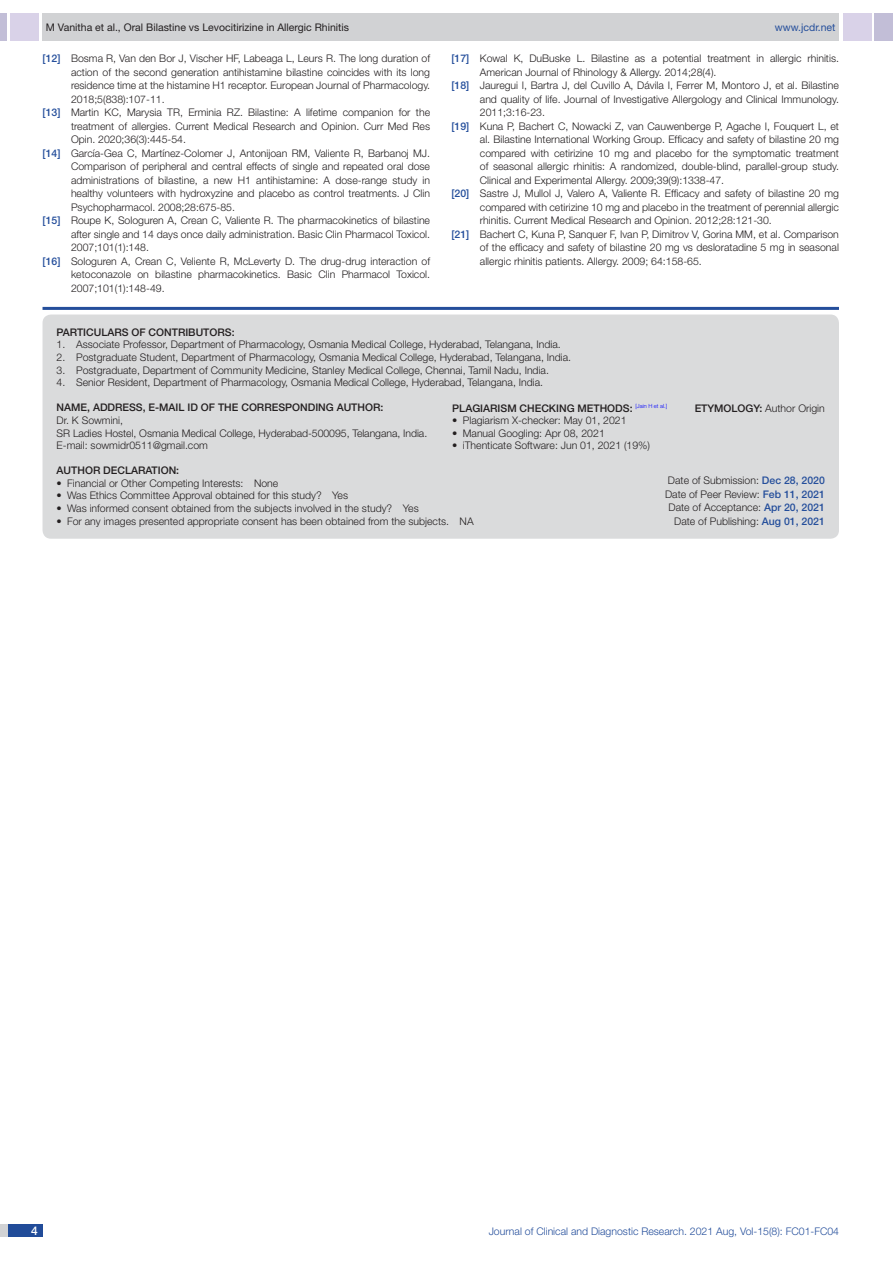
<style>
.page{position:relative;width:893px;height:1263px;background:#fff}
.page>*{position:absolute;margin:0;border:0;box-sizing:border-box;transform-origin:0 0}
.t1{font:500 12px "Helvetica Neue";color:#fff}
.Partic_Contri_Txt{font:300 10.5px "Helvetica Neue";color:#231f20}
.Partic_Contri_Head{font:500 10.5px "Helvetica Neue";color:#231f20}
.tb_txt{font:300 10.5px "Helvetica Neue";color:#231f20}
.t2{font:300 10.5px "Helvetica Neue";color:#244e9b}
.t3{font:10.5px "Helvetica Neue";color:#231f20}
.Partic_Contri_Head-2{font:300 10.5px "Helvetica Neue";color:#231f20}
.t4{font:10.5px "Helvetica Neue";color:#244e9b}
.s1{font-weight:500;color:#244e9b}
.s2{font-weight:500}
</style>
<div class="page">
<div style="left:0;top:13px;width:7px;height:28px;background:#c2bed7"></div>
<div style="left:10px;top:13px;width:29px;height:28px;background:#d9d2e8"></div>
<div style="left:43px;top:13px;width:796px;height:28px;background:#d1d2d4"></div>
<div style="left:875px;top:13px;width:18px;height:28px;background:#c2bed7"></div>
<div style="left:843px;top:13px;width:29px;height:28px;background:#d9d2e8"></div>
<div style="left:0;top:1224px;width:43px;height:13px;background:#d1d2d4"></div>
<div style="left:8px;top:1224px;width:35px;height:13px;background:#214c99"></div>
<hr style="left:43px;top:307px;width:796px;height:3px;background:#244e9b">
<div style="left:43px;top:314px;width:796px;height:225px;background:#dadbdc;border-radius:9px"></div>
<p class="t3" style="left:46px;top:21px;width:305px">M Vanitha et al., Oral Bilastine vs Levocitirizine in Allergic Rhinitis</p>
<p class="t4" style="left:775px;top:21px;width:62px">www.jcdr.net</p>
<p class="Partic_Contri_Txt" style="left:43px;top:52px;width:389px"><span class="s1">[12]</span> Bosma R, Van den Bor J, Vischer HF, Labeaga L, Leurs R. The long duration of</p>
<p class="Partic_Contri_Txt" style="left:71px;top:66px;width:361px">action of the second generation antihistamine bilastine coincides with its long</p>
<p class="Partic_Contri_Txt" style="left:71px;top:79px;width:361px">residence time at the histamine H1 receptor. European Journal of Pharmacology.</p>
<p class="Partic_Contri_Txt" style="left:71px;top:93px;width:95px">2018;5(838):107-11.</p>
<p class="Partic_Contri_Txt" style="left:43px;top:106px;width:389px"><span class="s1">[13]</span> Martin KC, Marysia TR, Erminia RZ. Bilastine: A lifetime companion for the</p>
<p class="Partic_Contri_Txt" style="left:71px;top:120px;width:361px">treatment of allergies. Current Medical Research and Opinion. Curr Med Res</p>
<p class="Partic_Contri_Txt" style="left:71px;top:133px;width:116px">Opin. 2020;36(3):445-54.</p>
<p class="Partic_Contri_Txt" style="left:43px;top:147px;width:389px"><span class="s1">[14]</span> García-Gea C, Martínez-Colomer J, Antonijoan RM, Valiente R, Barbanoj MJ.</p>
<p class="Partic_Contri_Txt" style="left:71px;top:160px;width:361px">Comparison of peripheral and central effects of single and repeated oral dose</p>
<p class="Partic_Contri_Txt" style="left:71px;top:174px;width:361px">administrations of bilastine, a new H1 antihistamine: A dose-range study in</p>
<p class="Partic_Contri_Txt" style="left:71px;top:187px;width:361px">healthy volunteers with hydroxyzine and placebo as control treatments. J Clin</p>
<p class="Partic_Contri_Txt" style="left:71px;top:201px;width:165px">Psychopharmacol. 2008;28:675-85.</p>
<p class="Partic_Contri_Txt" style="left:43px;top:214px;width:389px"><span class="s1">[15]</span> Roupe K, Sologuren A, Crean C, Valiente R. The pharmacokinetics of bilastine</p>
<p class="Partic_Contri_Txt" style="left:71px;top:228px;width:361px">after single and 14 days once daily administration. Basic Clin Pharmacol Toxicol.</p>
<p class="Partic_Contri_Txt" style="left:71px;top:241px;width:80px">2007;101(1):148.</p>
<p class="Partic_Contri_Txt" style="left:43px;top:255px;width:389px"><span class="s1">[16]</span> Sologuren A, Crean C, Veliente R, McLeverty D. The drug-drug interaction of</p>
<p class="Partic_Contri_Txt" style="left:71px;top:268px;width:361px">ketoconazole on bilastine pharmacokinetics. Basic Clin Pharmacol Toxicol.</p>
<p class="Partic_Contri_Txt" style="left:71px;top:282px;width:95px">2007;101(1):148-49.</p>
<p class="Partic_Contri_Txt" style="left:451px;top:52px;width:389px"><span class="s1">[17]</span> Kowal K, DuBuske L. Bilastine as a potential treatment in allergic rhinitis.</p>
<p class="Partic_Contri_Txt" style="left:480px;top:66px;width:238px">American Journal of Rhinology &amp; Allergy. 2014;28(4).</p>
<p class="Partic_Contri_Txt" style="left:451px;top:79px;width:389px"><span class="s1">[18]</span> Jauregui I, Bartra J, del Cuvillo A, Dávila I, Ferrer M, Montoro J, et al. Bilastine</p>
<p class="Partic_Contri_Txt" style="left:480px;top:93px;width:361px">and quality of life. Journal of Investigative Allergology and Clinical Immunology.</p>
<p class="Partic_Contri_Txt" style="left:480px;top:106px;width:67px">2011;3:16-23.</p>
<p class="Partic_Contri_Txt" style="left:451px;top:120px;width:389px"><span class="s1">[19]</span> Kuna P, Bachert C, Nowacki Z, van Cauwenberge P, Agache I, Fouquert L, et</p>
<p class="Partic_Contri_Txt" style="left:480px;top:133px;width:361px">al. Bilastine International Working Group. Efficacy and safety of bilastine 20 mg</p>
<p class="Partic_Contri_Txt" style="left:480px;top:147px;width:361px">compared with cetirizine 10 mg and placebo for the symptomatic treatment</p>
<p class="Partic_Contri_Txt" style="left:480px;top:160px;width:361px">of seasonal allergic rhinitis: A randomized, double-blind, parallel-group study.</p>
<p class="Partic_Contri_Txt" style="left:480px;top:174px;width:246px">Clinical and Experimental Allergy. 2009;39(9):1338-47.</p>
<p class="Partic_Contri_Txt" style="left:451px;top:187px;width:389px"><span class="s1">[20]</span> Sastre J, Mullol J, Valero A, Valiente R. Efficacy and safety of bilastine 20 mg</p>
<p class="Partic_Contri_Txt" style="left:480px;top:201px;width:361px">compared with cetirizine 10 mg and placebo in the treatment of perennial allergic</p>
<p class="Partic_Contri_Txt" style="left:480px;top:214px;width:293px">rhinitis. Current Medical Research and Opinion. 2012;28:121-30.</p>
<p class="Partic_Contri_Txt" style="left:451px;top:228px;width:389px"><span class="s1">[21]</span> Bachert C, Kuna P, Sanquer F, Ivan P, Dimitrov V, Gorina MM, et al. Comparison</p>
<p class="Partic_Contri_Txt" style="left:480px;top:241px;width:361px">of the efficacy and safety of bilastine 20 mg vs desloratadine 5 mg in seasonal</p>
<p class="Partic_Contri_Txt" style="left:480px;top:255px;width:223px">allergic rhinitis patients. Allergy. 2009; 64:158-65.</p>
<p class="Partic_Contri_Head" style="left:57px;top:326px;width:179px">PARTICULARS OF CONTRIBUTORS:</p>
<p class="Partic_Contri_Txt" style="left:57px;top:338px;width:506px">1. Associate Professor, Department of Pharmacology, Osmania Medical College, Hyderabad, Telangana, India.</p>
<p class="Partic_Contri_Txt" style="left:57px;top:351px;width:516px">2. Postgraduate Student, Department of Pharmacology, Osmania Medical College, Hyderabad, Telangana, India.</p>
<p class="Partic_Contri_Txt" style="left:57px;top:363px;width:494px">3. Postgraduate, Department of Community Medicine, Stanley Medical College, Chennai, Tamil Nadu, India.</p>
<p class="Partic_Contri_Txt" style="left:57px;top:376px;width:488px">4. Senior Resident, Department of Pharmacology, Osmania Medical College, Hyderabad, Telangana, India.</p>
<p class="Partic_Contri_Head" style="left:452px;top:401px;width:216px">PLAGIARISM CHECKING METHODS: <sup>[Jain</sup> <sup>H</sup> <sup>et</sup> <sup>al.]</sup></p>
<p class="tb_txt" style="left:452px;top:414px;width:176px">• Plagiarism X-checker: May 01, 2021</p>
<p class="tb_txt" style="left:452px;top:427px;width:154px">• Manual Googling: Apr 08, 2021</p>
<p class="tb_txt" style="left:452px;top:439px;width:199px">• iThenticate Software: Jun 01, 2021 (19%)</p>
<p class="Partic_Contri_Head" style="left:57px;top:401px;width:328px">NAME, ADDRESS, E-MAIL ID OF THE CORRESPONDING AUTHOR:</p>
<p class="Partic_Contri_Head" style="left:695px;top:402px;width:29px">ETYMOLOG</p>
<p class="Partic_Contri_Head-2" style="left:754px;top:402px;width:73px"><span class="s2">Y:</span> Author Origin</p>
<p class="Partic_Contri_Txt" style="left:57px;top:414px;width:68px">Dr. K Sowmini,</p>
<p class="Partic_Contri_Txt" style="left:57px;top:426px;width:372px">SR Ladies Hostel, Osmania Medical College, Hyderabad-500095, Telangana, India.</p>
<p class="Partic_Contri_Txt" style="left:57px;top:439px;width:153px">E-mail: sowmidr0511@gmail.com</p>
<p class="Partic_Contri_Txt" style="left:668px;top:474px;width:158px">Date of Submission: <span class="s1">DEC 28, 2020</span></p>
<p class="Partic_Contri_Txt" style="left:665px;top:487px;width:161px">Date of Peer Review: <span class="s1">FEB 11, 2021</span></p>
<p class="Partic_Contri_Txt" style="left:668px;top:501px;width:158px">Date of Acceptance: <span class="s1">APR 20, 2021</span></p>
<p class="Partic_Contri_Txt" style="left:674px;top:514px;width:152px">Date of Publishing: <span class="s1">AUG 01, 2021</span></p>
<p class="Partic_Contri_Head" style="left:57px;top:464px;width:16px">AUTHOR</p>
<p class="Partic_Contri_Head" style="left:103px;top:464px;width:15px">DECLARATION</p>
<p class="Partic_Contri_Head" style="left:176px;top:464px;width:4px">:</p>
<p class="Partic_Contri_Txt" style="left:57px;top:477px;width:223px">• Financial or Other Competing Interests: None</p>
<p class="Partic_Contri_Txt" style="left:57px;top:489px;width:293px">• Was Ethics Committee Approval obtained for this study? Yes</p>
<p class="Partic_Contri_Txt" style="left:57px;top:502px;width:364px">• Was informed consent obtained from the subjects involved in the study? Yes</p>
<p class="Partic_Contri_Txt" style="left:57px;top:514px;width:418px">• For any images presented appropriate consent has been obtained from the subjects. NA</p>
<p class="t1" style="left:31px;top:1223px;width:8px">4</p>
<p class="t2" style="left:489px;top:1225px;width:352px">Journal of Clinical and Diagnostic Research. 2021 Aug, Vol-15(8): FC01-FC04</p>
</div>
